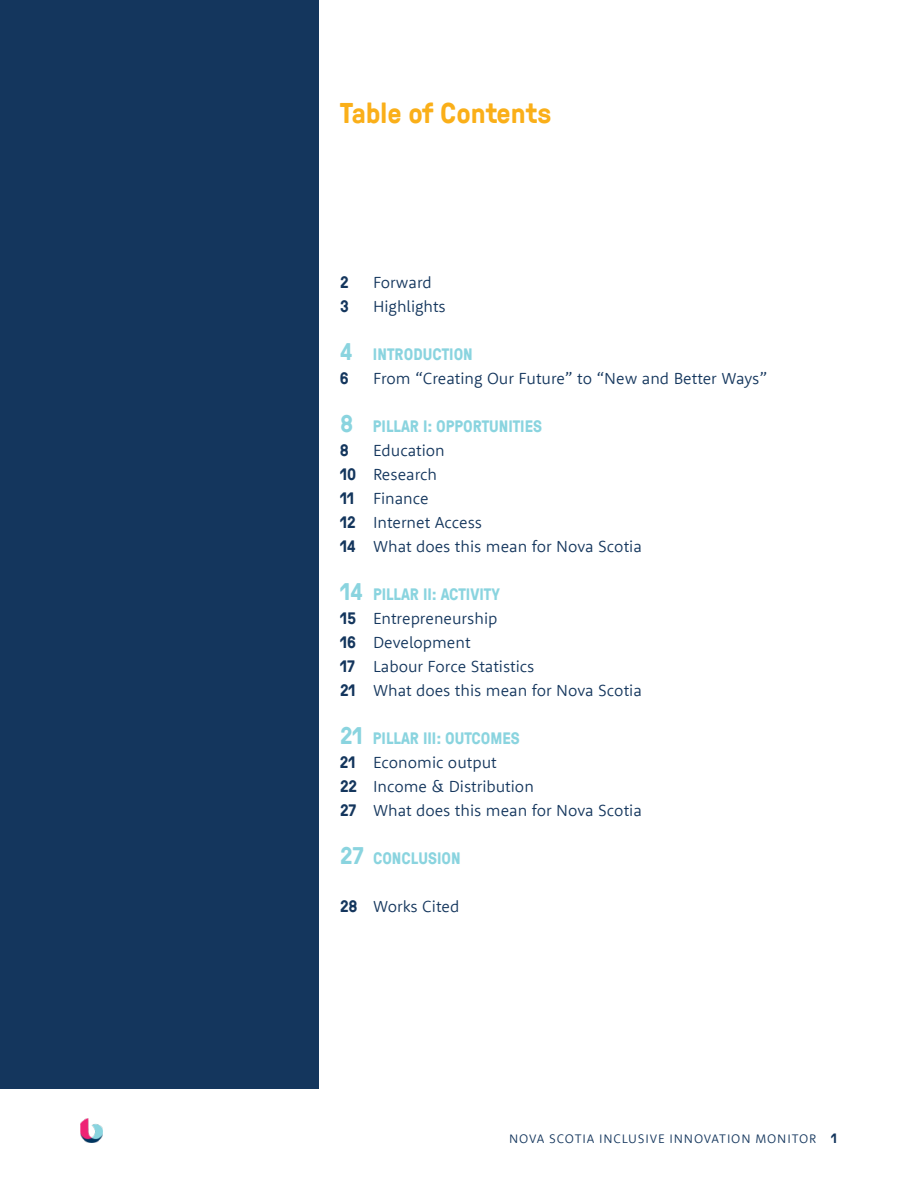
<style>
.page{position:relative;width:918px;height:1188px;background:#fff}
.page>*{position:absolute;margin:0;border:0;box-sizing:border-box;transform-origin:0 0}
.t1{font:700 28.5px "GT Pressura";color:#faaf19}
.t2{font:300 16.5px/24px "Rooney Sans";color:#14365d}
.t3{font:700 16.5px/24px "GT Pressura";color:#8ad4df}
.t4{font:700 16.5px "GT Pressura";color:#14365d}
.t5{font:300 12.75px "Rooney Sans";letter-spacing:.065em;color:#14365d}
.s1{font-size:24px}
.s2{color:#14365d}
.s3{font-family:"GT Pressura";font-weight:700}
.s4{font-family:"GT Pressura";font-weight:700;font-size:13.5px}
</style>
<div class="page">
<img style="left:81px;top:1119px;width:22px;height:23px">
<div style="left:0;top:0;width:319px;height:1089px;background:#14365d"></div>
<h1 class="t1" style="left:340px;top:92px;width:213px">Table of Contents</h1>
<p class="t4" style="left:340px;top:270px;width:10px">2</p>
<p class="t2" style="left:373px;top:270px;width:60px">Forward</p>
<p class="t4" style="left:340px;top:294px;width:10px">3</p>
<p class="t2" style="left:373px;top:294px;width:74px">Highlights</p>
<p class="t3" style="left:340px;top:342px;width:134px"><span class="s1">4</span> INTRODUCTION<br><span class="s2">6</span></p>
<p class="t2" style="left:373px;top:366px;width:396px">From “Creating Our Future” to “New and Better Ways”</p>
<p class="t3" style="left:340px;top:414px;width:204px"><span class="s1">8</span> PILLAR I: OPPORTUNITIES<br><span class="s2">8</span></p>
<p class="t2" style="left:340px;top:438px;width:303px;text-indent:33px">Education<br><span class="s3">10</span> Research<br><span class="s3">11</span> Finance<br><span class="s3">12</span> Internet Access<br><span class="s3">14</span> What does this mean for Nova Scotia</p>
<p class="t3" style="left:340px;top:582px;width:161px"><span class="s1">14</span> PILLAR II: ACTIVITY</p>
<p class="t2" style="left:340px;top:606px;width:303px"><span class="s3">15</span> Entrepreneurship<br><span class="s3">16</span> Development<br><span class="s3">17</span> Labour Force Statistics<br><span class="s3">21</span> What does this mean for Nova Scotia</p>
<p class="t3" style="left:340px;top:726px;width:181px"><span class="s1">21</span> PILLAR III: OUTCOMES</p>
<p class="t2" style="left:340px;top:750px;width:303px"><span class="s3">21</span> Economic output<br><span class="s3">22</span> Income &amp; Distribution<br><span class="s3">27</span> What does this mean for Nova Scotia</p>
<p class="t3" style="left:340px;top:846px;width:122px"><span class="s1">27</span> CONCLUSION</p>
<p class="t2" style="left:340px;top:894px;width:121px"><span class="s3">28</span> Works Cited</p>
<p class="t5" style="left:509px;top:1130px;width:329px">NOVA SCOTIA INCLUSIVE INNOVATION MONITOR <span class="s4">1</span></p>
</div>
